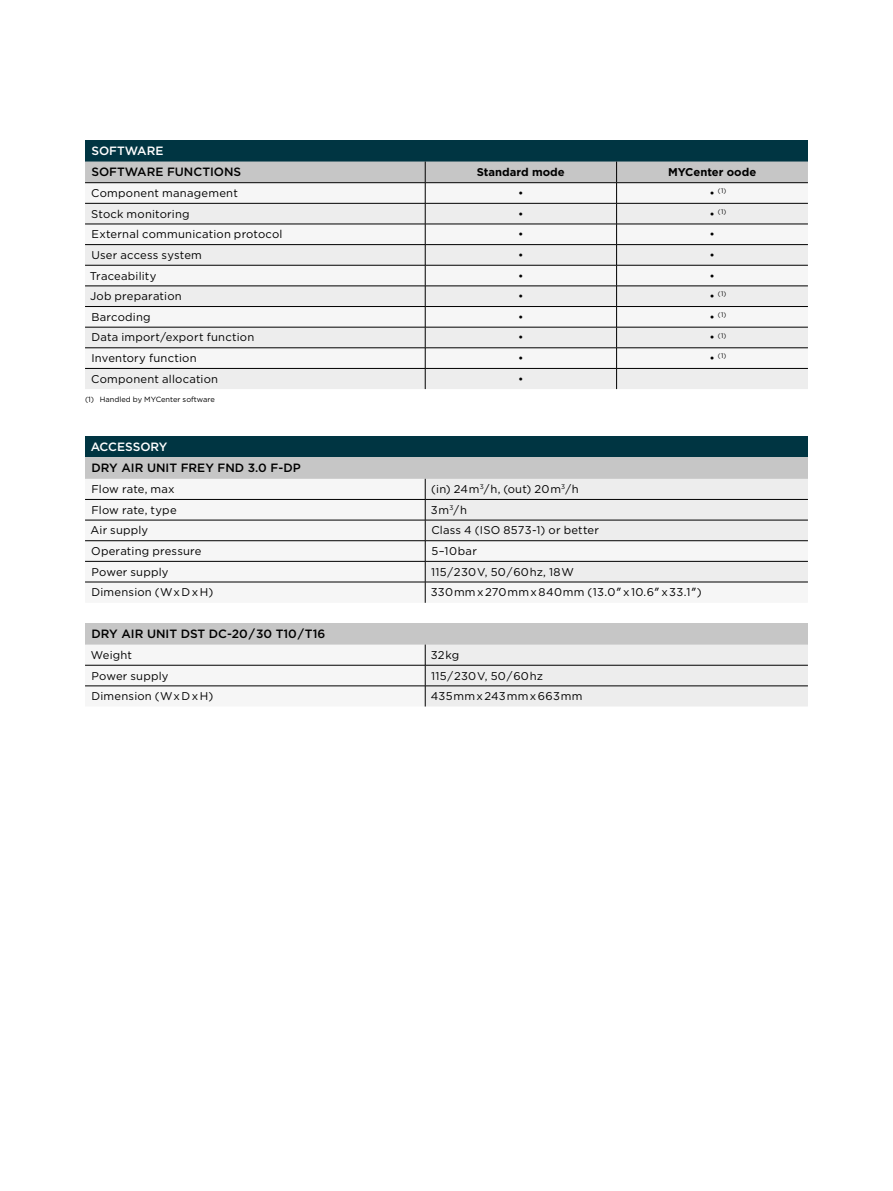
<style>
.page{position:relative;width:893px;height:1191px;background:#fff}
.page>*{position:absolute;margin:0;border:0;box-sizing:border-box;transform-origin:0 0}
.t1{font:500 12px "Gotham";color:#000}
.t2{font:500 12px "Gotham";color:#fff}
.t3{font:11.25px "Gotham";letter-spacing:.02em;color:#000}
.t4{font:700 11.25px "Gotham";color:#000}
.t5{font:7.5px "Gotham";color:#000}
.t6{font:6.6px "Gotham";color:#000}
.s1{font-size:11.25px}
.s2{font-family:"Helvetica Neue"}
</style>
<div class="page">
<div style="left:85px;top:140px;width:723px;height:21px;background:#003542"></div>
<svg style="left:85px;top:161px;width:723px;height:228px"></svg>
<div style="left:85px;top:436px;width:723px;height:21px;background:#003542"></div>
<div style="left:85px;top:457px;width:723px;height:22px;background:#c6c6c6"></div>
<div style="left:85px;top:479px;width:340px;height:124px;background:#f6f6f6"></div>
<svg style="left:425px;top:479px;width:383px;height:124px"></svg>
<hr style="left:85px;top:499px;width:340px;height:1px;background:#000">
<hr style="left:425px;top:499px;width:383px;height:1px;background:#000">
<hr style="left:85px;top:520px;width:340px;height:1px;background:#000">
<hr style="left:425px;top:520px;width:383px;height:1px;background:#000">
<hr style="left:85px;top:540px;width:340px;height:1px;background:#000">
<hr style="left:425px;top:540px;width:383px;height:1px;background:#000">
<hr style="left:85px;top:561px;width:340px;height:1px;background:#000">
<hr style="left:425px;top:561px;width:383px;height:1px;background:#000">
<hr style="left:85px;top:582px;width:340px;height:1px;background:#000">
<hr style="left:425px;top:582px;width:383px;height:1px;background:#000">
<div style="left:85px;top:623px;width:723px;height:21px;background:#c6c6c6"></div>
<svg style="left:85px;top:644px;width:723px;height:62px"></svg>
<hr style="left:85px;top:665px;width:340px;height:1px;background:#000">
<hr style="left:425px;top:665px;width:383px;height:1px;background:#000">
<hr style="left:85px;top:685px;width:340px;height:1px;background:#000">
<hr style="left:425px;top:685px;width:383px;height:1px;background:#000">
<p class="t2" style="left:91px;top:143px;width:74px">SOFTWARE</p>
<p class="t1" style="left:91px;top:164px;width:151px">SOFTWARE FUNCTIONS</p>
<p class="t4" style="left:477px;top:165px;width:89px">Standard mode</p>
<p class="t4" style="left:668px;top:165px;width:90px">MYCenter oode</p>
<p class="t3" style="left:91px;top:186px;width:148px">Component management</p>
<p class="t3" style="left:518px;top:186px;width:7px">•</p>
<p class="t6" style="left:709px;top:187px;width:18px"><span class="s1">•</span> (1)</p>
<p class="t3" style="left:91px;top:206px;width:100px">Stock monitoring</p>
<p class="t3" style="left:518px;top:206px;width:7px">•</p>
<p class="t6" style="left:709px;top:207px;width:18px"><span class="s1">•</span> (1)</p>
<p class="t3" style="left:91px;top:227px;width:193px">External communication protocol</p>
<p class="t3" style="left:518px;top:227px;width:7px">•</p>
<p class="t3" style="left:709px;top:227px;width:7px">•</p>
<p class="t3" style="left:91px;top:248px;width:112px">User access system</p>
<p class="t3" style="left:518px;top:248px;width:7px">•</p>
<p class="t3" style="left:709px;top:248px;width:7px">•</p>
<p class="t3" style="left:90px;top:268px;width:68px">Traceability</p>
<p class="t3" style="left:518px;top:268px;width:7px">•</p>
<p class="t3" style="left:709px;top:268px;width:7px">•</p>
<p class="t3" style="left:90px;top:289px;width:93px">Job preparation</p>
<p class="t3" style="left:518px;top:289px;width:7px">•</p>
<p class="t6" style="left:709px;top:290px;width:18px"><span class="s1">•</span> (1)</p>
<p class="t3" style="left:91px;top:309px;width:61px">Barcoding</p>
<p class="t3" style="left:518px;top:309px;width:7px">•</p>
<p class="t6" style="left:709px;top:310px;width:18px"><span class="s1">•</span> (1)</p>
<p class="t3" style="left:91px;top:330px;width:164px">Data import/export function</p>
<p class="t3" style="left:518px;top:330px;width:7px">•</p>
<p class="t6" style="left:709px;top:331px;width:18px"><span class="s1">•</span> (1)</p>
<p class="t3" style="left:91px;top:351px;width:107px">Inventory function</p>
<p class="t3" style="left:518px;top:351px;width:7px">•</p>
<p class="t6" style="left:709px;top:352px;width:18px"><span class="s1">•</span> (1)</p>
<p class="t3" style="left:91px;top:371px;width:128px">Component allocation</p>
<p class="t3" style="left:518px;top:371px;width:7px">•</p>
<p class="t5" style="left:85px;top:395px;width:131px">(1) Handled by MYCenter software</p>
<p class="t2" style="left:91px;top:439px;width:78px">ACCESSORY</p>
<p class="t1" style="left:91px;top:460px;width:211px">DRY AIR UNIT FREY FND 3.0 F-DP</p>
<p class="t3" style="left:91px;top:482px;width:85px">Flow rate, max</p>
<p class="t3" style="left:431px;top:482px;width:149px">(in) 24 m<sup>3</sup>/ h, (out) 20 m<sup>3</sup>/ h</p>
<p class="t3" style="left:91px;top:502px;width:87px">Flow rate, type</p>
<p class="t3" style="left:431px;top:502px;width:38px">3 m<sup>3</sup>/ h</p>
<p class="t3" style="left:90px;top:523px;width:59px">Air supply</p>
<p class="t3" style="left:431px;top:523px;width:169px">Class 4 (ISO 8573-1) or better</p>
<p class="t3" style="left:91px;top:544px;width:112px">Operating pressure</p>
<p class="t3" style="left:431px;top:544px;width:47px">5–10 bar</p>
<p class="t3" style="left:91px;top:564px;width:79px">Power supply</p>
<p class="t3" style="left:431px;top:564px;width:144px">115 / 230 V, 50 / 60 hz, 18 W</p>
<p class="t3" style="left:91px;top:585px;width:123px">Dimension (W x D x H)</p>
<p class="t3" style="left:431px;top:585px;width:273px">330 mm x 270 mm x 840 mm (13.0<span class="s2">″</span> x 10.6<span class="s2">″</span> x 33.1<span class="s2">″</span>)</p>
<p class="t1" style="left:91px;top:626px;width:235px">DRY AIR UNIT DST DC-20 / 30 T10 / T16</p>
<p class="t3" style="left:91px;top:647px;width:43px">Weight</p>
<p class="t3" style="left:431px;top:647px;width:30px">32 kg</p>
<p class="t3" style="left:91px;top:668px;width:79px">Power supply</p>
<p class="t3" style="left:431px;top:668px;width:113px">115 / 230 V, 50 / 60 hz</p>
<p class="t3" style="left:91px;top:689px;width:123px">Dimension (W x D x H)</p>
<p class="t3" style="left:431px;top:689px;width:153px">435 mm x 243 mm x 663 mm</p>
</div>
